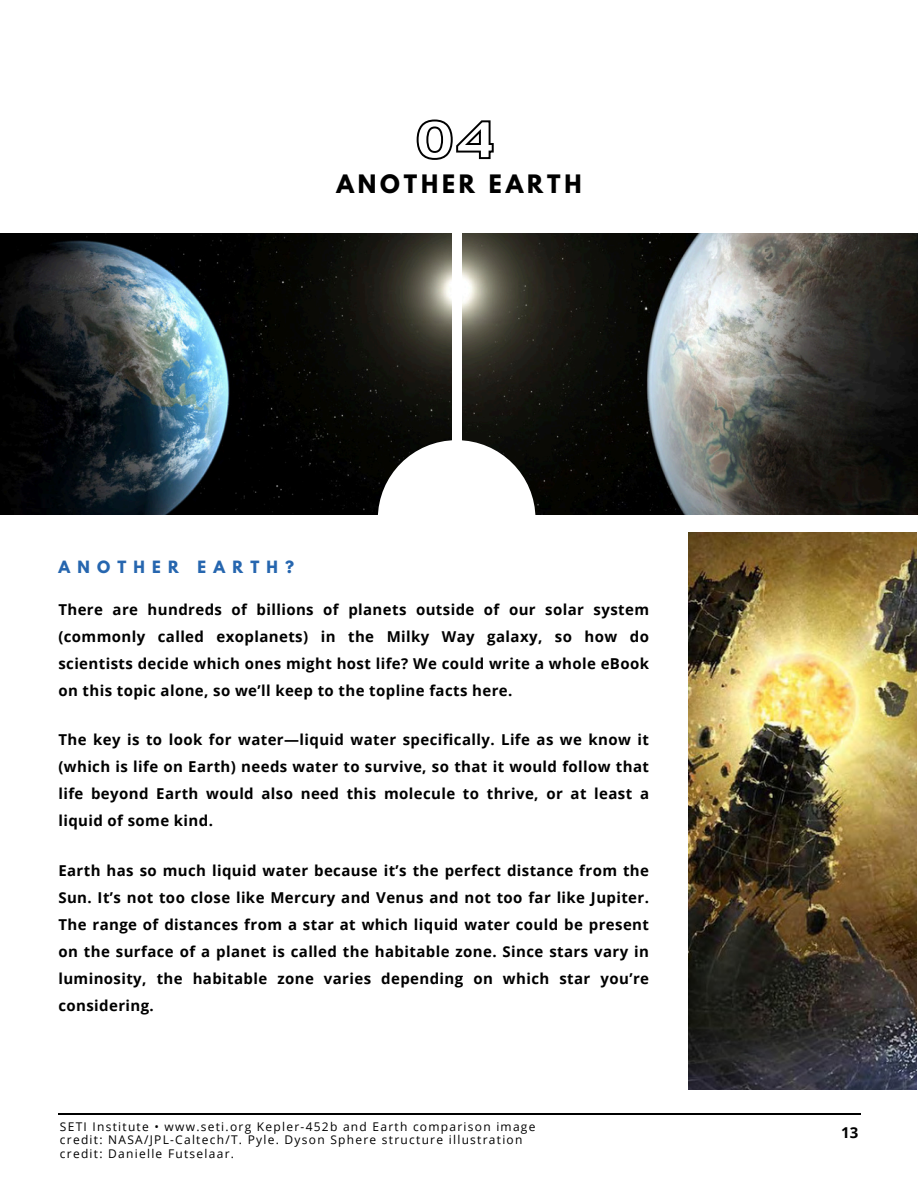
<style>
.page{position:relative;width:918px;height:1188px;background:#fff}
.page>*{position:absolute;margin:0;border:0;box-sizing:border-box;transform-origin:0 0}
.t1{font:700 22.5px "League Spartan";letter-spacing:.17em;color:#000}
.t2{font:700 15px/27px "Open Sans";letter-spacing:.025em;color:#000;text-align:justify}
.t3{font:700 15px "League Spartan";letter-spacing:.485em;color:#2666af}
.t4{font:12px/13.5px "Open Sans";letter-spacing:.105em;color:#000}
</style>
<div class="page">
<img style="left:688px;top:533px;width:229px;height:557px">
<img style="left:0;top:233px;width:918px;height:282px">
<hr style="left:58px;top:1113px;width:803px;height:2px;background:#000">
<div style="left:378px;top:440px;width:157px;height:158px;background:#fff;border-radius:50%"></div>
<div style="left:452px;top:216px;width:9px;height:281px;background:#fff"></div>
<svg style="left:416px;top:119px;width:78px;height:41px"></svg>
<h3 class="t1" style="left:336px;top:173px;width:247px">ANOTHER EARTH</h3>
<h2 class="t3" style="left:58px;top:559px;width:237px">ANOTHER EARTH?</h2>
<h3 class="t2" style="left:58px;top:595px;width:592px">There are hundreds of billions of planets outside of our solar system (commonly called exoplanets) in the Milky Way galaxy, so how do scientists decide which ones might host life? We could write a whole eBook on this topic alone, so we’ll keep to the topline facts here.</h3>
<h3 class="t2" style="left:58px;top:726px;width:592px">The key is to look for water—liquid water specifically. Life as we know it (which is life on Earth) needs water to survive, so that it would follow that life beyond Earth would also need this molecule to thrive, or at least a liquid of some kind.</h3>
<p class="t2" style="left:58px;top:857px;width:592px">Earth has so much liquid water because it’s the perfect distance from the Sun. It’s not too close like Mercury and Venus and not too far like Jupiter.<br>The range of distances from a star at which liquid water could be present on the surface of a planet is called the habitable zone. Since stars vary in luminosity, the habitable zone varies depending on which star you’re considering.</p>
<p class="t4" style="left:60px;top:1119px;width:477px">SETI Institute • www.seti.org Kepler-452b and Earth comparison image credit: NASA/JPL-Caltech/T. Pyle. Dyson Sphere structure illustration credit: Danielle Futselaar.</p>
<p class="t2" style="left:841px;top:1119px;width:19px">13</p>
</div>
